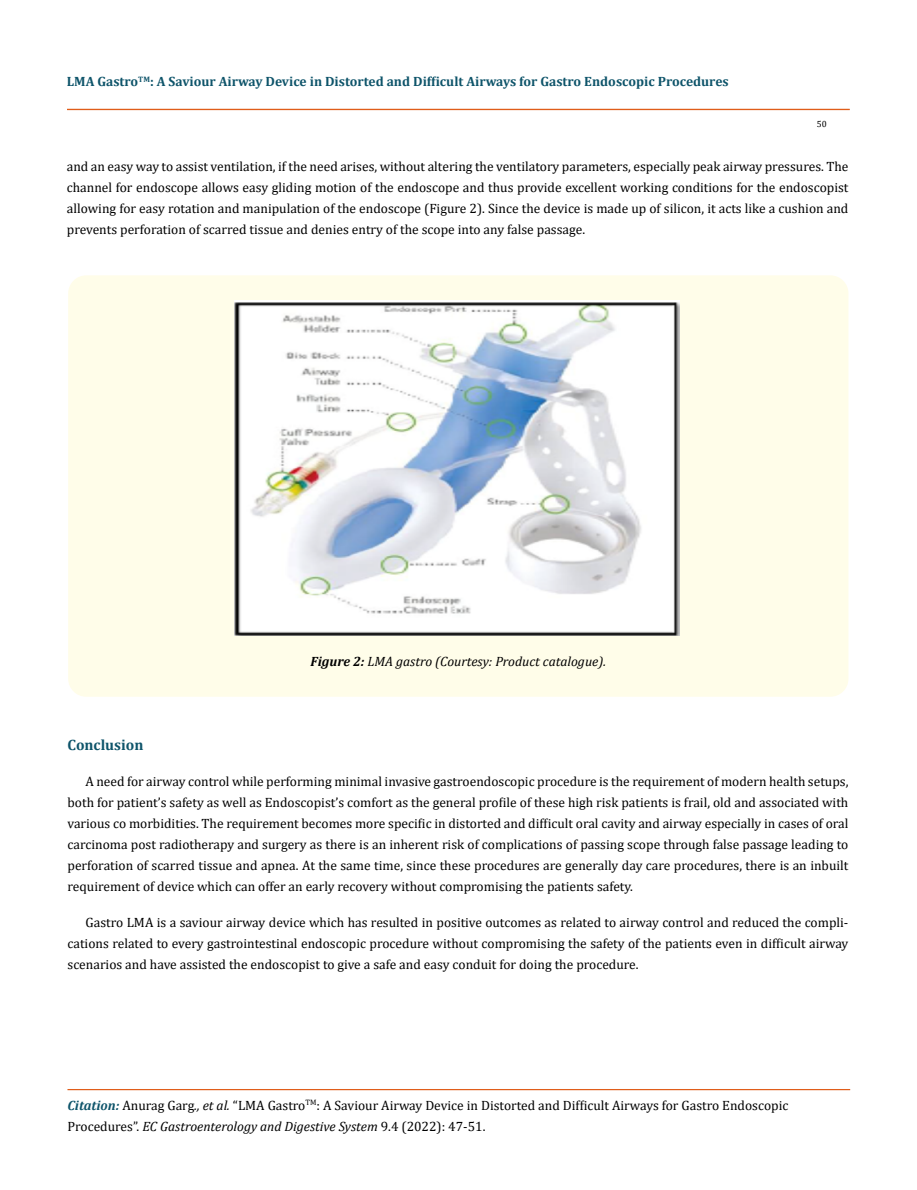
<style>
.page{position:relative;width:917px;height:1190px;background:#fff}
.page>*{position:absolute;margin:0;border:0;box-sizing:border-box;transform-origin:0 0}
.t1{font:700 15px "Cambria";color:#0e546a}
.t2{font:13.5px/21px "Cambria";color:#000;text-align:justify}
.t3{font:700 13.5px "Cambria";color:#0e546a}
.t4{font:italic 13.5px "Cambria";color:#000}
.t5{font:9px "Cambria";color:#000}
.s1{font-weight:700}
.s2{font-weight:700;font-style:italic;color:#0e546a}
.s3{font-style:italic}
</style>
<div class="page">
<div style="left:67px;top:109px;width:782px;height:1px;border:1px solid #e05d1a"></div>
<div style="left:68px;top:1089px;width:781px;height:1px;border:1px solid #e05d1a"></div>
<div style="left:68px;top:275px;width:780px;height:421px;background:#fffde9;border-radius:18px"></div>
<img style="left:234px;top:300px;width:445px;height:336px">
<p class="t3" style="left:67px;top:72px;width:663px">LMA Gastro<sup>TM</sup>: A Saviour Airway Device in Distorted and Difficult Airways for Gastro Endoscopic Procedures</p>
<p class="t5" style="left:816px;top:118px;width:11px">50</p>
<p class="t2" style="left:67px;top:155px;width:783px">and an easy way to assist ventilation, if the need arises, without altering the ventilatory parameters, especially peak airway pressures. The channel for endoscope allows easy gliding motion of the endoscope and thus provide excellent working conditions for the endoscopist allowing for easy rotation and manipulation of the endoscope (Figure 2). Since the device is made up of silicon, it acts like a cushion and prevents perforation of scarred tissue and denies entry of the scope into any false passage.</p>
<p class="t4" style="left:310px;top:652px;width:297px"><span class="s1">Figure 2:</span> LMA gastro (Courtesy: Product catalogue).</p>
<p class="t1" style="left:68px;top:734px;width:77px">Conclusion</p>
<p class="t2" style="left:68px;top:771px;width:782px;text-indent:18px">A need for airway control while performing minimal invasive gastroendoscopic procedure is the requirement of modern health setups, both for patient’s safety as well as Endoscopist’s comfort as the general profile of these high risk patients is frail, old and associated with various co morbidities. The requirement becomes more specific in distorted and difficult oral cavity and airway especially in cases of oral carcinoma post radiotherapy and surgery as there is an inherent risk of complications of passing scope through false passage leading to perforation of scarred tissue and apnea. At the same time, since these procedures are generally day care procedures, there is an inbuilt requirement of device which can offer an early recovery without compromising the patients safety.</p>
<p class="t2" style="left:68px;top:912px;width:782px;text-indent:18px">Gastro LMA is a saviour airway device which has resulted in positive outcomes as related to airway control and reduced the compli&shy;cations related to every gastrointestinal endoscopic procedure without compromising the safety of the patients even in difficult airway scenarios and have assisted the endoscopist to give a safe and easy conduit for doing the procedure.</p>
<p class="t2" style="left:67px;top:1094px;width:722px"><span class="s2">Citation:</span> Anurag Garg<span class="s3">., et al.</span> “LMA Gastro<sup>TM</sup>: A Saviour Airway Device in Distorted and Difficult Airways for Gastro Endoscopic<br>Procedures”. <span class="s3">EC Gastroenterology and Digestive System</span> 9.4 (2022): 47-51.</p>
</div>
